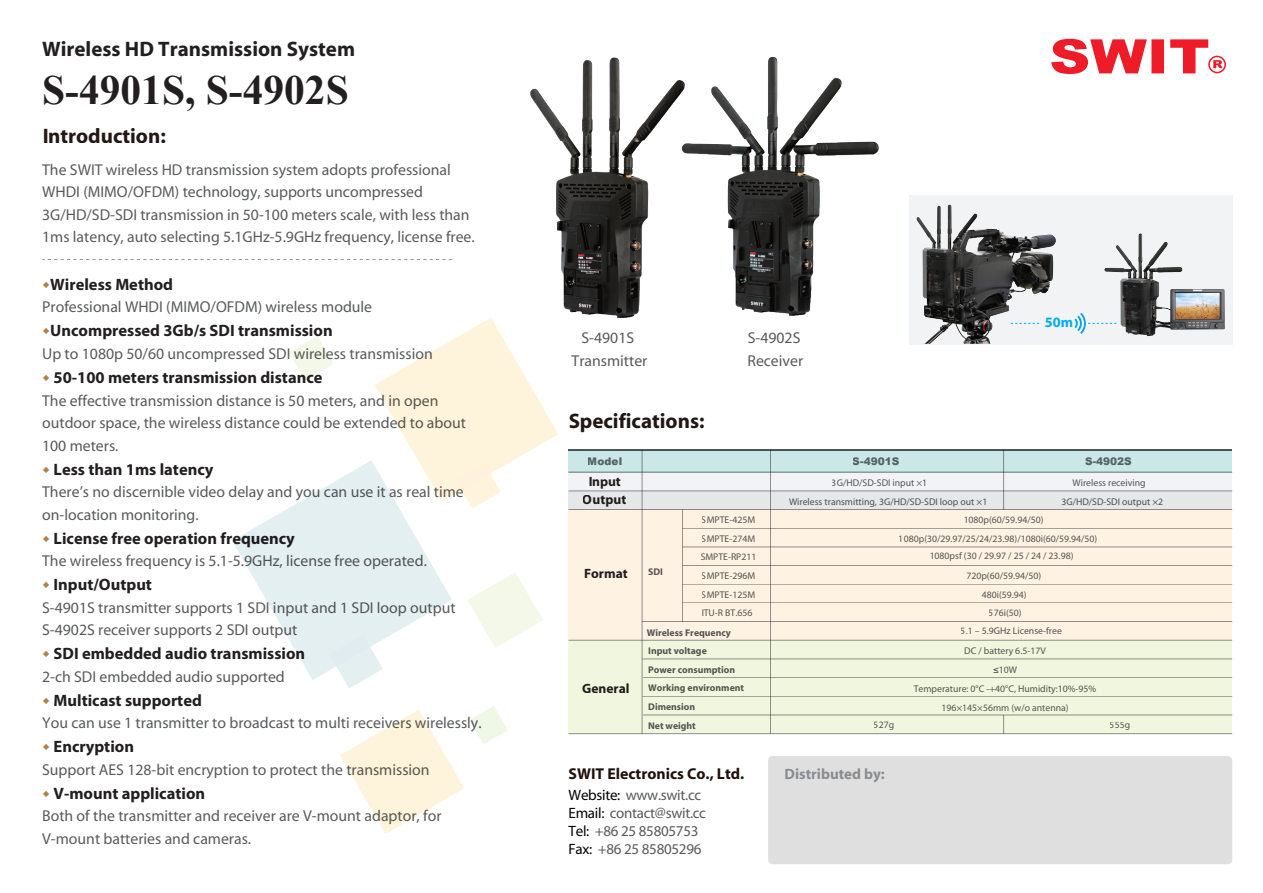
<style>
.page{position:relative;width:1263px;height:893px;background:#fff}
.page>*{position:absolute;margin:0;border:0;box-sizing:border-box;transform-origin:0 0}
.t1{font:700 41.55px "Times New Roman";color:#231f20}
.t2{font:700 21px "Myriad";color:#231f20}
.t3{font:700 21px "Myriad";color:#211814}
.t4{font:700 16.5px "Myriad Pro";color:#231f20}
.t5{font:15.75px/22.5px "Myriad";color:#595a5c}
.t6{font:700 15.75px "Myriad";color:#20110c}
.t7{font:15px/18px "Myriad";letter-spacing:-.02em;color:#595a5b}
.t8{font:700 15px "Myriad";color:#8a8c8f}
.t9{font:700 14.4px "Myriad";color:#00aeef}
.t10{font:700 13.5px "Myriad Pro";color:#231f20}
.t11{font:900 10.5px "Arial";color:#6c6d70}
.t12{font:9.75px/18.8px "Myriad";color:#57585a}
.t13{font:700 9.75px/18.8px "Myriad";color:#57585a}
.s1{font-family:"Microsoft Ya Hei";font-weight:400;font-size:13.5px;color:#ab854d}
.s2{font-family:"Myriad Pro";font-weight:700}
.s3{color:#030303}
</style>
<div class="page">
<div style="left:768px;top:756px;width:464px;height:108px;background:#dfdfdf;border-radius:5px"></div>
<svg style="left:375px;top:318px;width:183px;height:191px"></svg>
<svg style="left:232px;top:460px;width:220px;height:220px;fill:#e4eff2"></svg>
<svg style="left:340px;top:706px;width:168px;height:128px"></svg>
<svg style="left:329px;top:635px;width:54px;height:53px"></svg>
<svg style="left:468px;top:573px;width:75px;height:75px"></svg>
<svg style="left:289px;top:336px;width:44px;height:44px"></svg>
<hr style="left:569px;top:449px;width:663px;height:2px;background:#57585a">
<svg style="left:1051px;top:39px;width:175px;height:35px"></svg>
<div style="left:569px;top:509px;width:663px;height:131px;background:#fef2e3"></div>
<div style="left:569px;top:450px;width:663px;height:22px;background:#c9e8e6"></div>
<div style="left:909px;top:195px;width:323px;height:149px;background:#f2f3f4"></div>
<div style="left:569px;top:471px;width:663px;height:20px;background:#f2f3f4"></div>
<div style="left:569px;top:640px;width:663px;height:94px;background:#f1f6df"></div>
<div style="left:569px;top:491px;width:663px;height:19px;background:#e6e7e9"></div>
<hr style="left:568px;top:509px;width:664px;height:1px;background:#939598">
<hr style="left:568px;top:491px;width:664px;height:1px;background:#939598">
<hr style="left:568px;top:472px;width:664px;height:1px;background:#939598">
<hr style="left:682px;top:528px;width:550px;height:1px;background:#939598">
<hr style="left:682px;top:547px;width:550px;height:1px;background:#939598">
<hr style="left:682px;top:565px;width:550px;height:1px;background:#939598">
<hr style="left:682px;top:584px;width:550px;height:1px;background:#939598">
<hr style="left:682px;top:603px;width:550px;height:1px;background:#939598">
<hr style="left:642px;top:659px;width:590px;height:1px;background:#939598">
<hr style="left:642px;top:621px;width:590px;height:1px;background:#939598">
<hr style="left:568px;top:640px;width:664px;height:1px;background:#939598">
<hr style="left:643px;top:677px;width:589px;height:1px;background:#939598">
<hr style="left:642px;top:696px;width:590px;height:1px;background:#939598">
<hr style="left:643px;top:715px;width:589px;height:1px;background:#939598">
<hr style="left:568px;top:733px;width:664px;height:1px;background:#939598">
<hr style="left:682px;top:509px;width:1px;height:113px;background:#939598">
<hr style="left:770px;top:640px;width:1px;height:94px;background:#939598">
<svg style="left:1003px;top:715px;width:1px;height:19px"></svg>
<hr style="left:1003px;top:450px;width:1px;height:60px;background:#939598">
<hr style="left:770px;top:450px;width:1px;height:190px;background:#939598">
<hr style="left:642px;top:450px;width:1px;height:284px;background:#939598">
<svg style="left:42px;top:259px;width:410px;height:1px"></svg>
<img style="left:916px;top:195px;width:317px;height:149px">
<img style="left:502px;top:57px;width:142px;height:270px">
<img style="left:644px;top:57px;width:235px;height:259px">
<svg style="left:1011px;top:323px;width:28px;height:1px"></svg>
<svg style="left:1074px;top:313px;width:42px;height:21px"></svg>
<h2 class="t2" style="left:42px;top:39px;width:314px">Wireless HD Transmission System</h2>
<h1 class="t1" style="left:42px;top:61px;width:308px">S-4901S, S-4902S</h1>
<h2 class="t3" style="left:42px;top:125px;width:125px">Introduction:</h2>
<p class="t5" style="left:42px;top:159px;width:434px">The SWIT wireless HD transmission system adopts professional WHDI (MIMO/OFDM) technology, supports uncompressed 3G/HD/SD-SDI transmission in 50-100 meters scale, with less than 1ms latency, auto selecting 5.1GHz-5.9GHz frequency, license free.</p>
<p class="t4" style="left:42px;top:274px;width:132px"><span class="s1">◆</span>Wireless Method</p>
<p class="t5" style="left:42px;top:297px;width:331px">Professional WHDI (MIMO/OFDM) wireless module</p>
<p class="t4" style="left:42px;top:320px;width:292px"><span class="s1">◆</span>Uncompressed 3Gb/s SDI transmission</p>
<p class="t5" style="left:42px;top:343px;width:392px">Up to 1080p 50/60 uncompressed SDI wireless transmission</p>
<p class="t4" style="left:42px;top:367px;width:282px"><span class="s1">◆</span> 50-100 meters transmission distance</p>
<p class="t5" style="left:42px;top:390px;width:425px">The effective transmission distance is 50 meters, and in open outdoor space, the wireless distance could be extended to about<br>100 meters.</p>
<p class="t4" style="left:42px;top:458px;width:173px"><span class="s1">◆</span> Less than 1ms latency</p>
<p class="t5" style="left:42px;top:481px;width:423px">There’s no discernible video delay and you can use it as real time on-location monitoring.</p>
<p class="t4" style="left:42px;top:527px;width:254px"><span class="s1">◆</span> License free operation frequency</p>
<p class="t5" style="left:42px;top:550px;width:386px">The wireless frequency is 5.1-5.9GHz, license free operated.</p>
<p class="t4" style="left:42px;top:574px;width:111px"><span class="s1">◆</span> Input/Output</p>
<p class="t5" style="left:42px;top:597px;width:415px">S-4901S transmitter supports 1 SDI input and 1 SDI loop output<br>S-4902S receiver supports 2 SDI output</p>
<p class="t4" style="left:42px;top:643px;width:265px"><span class="s1">◆</span> SDI embedded audio transmission</p>
<p class="t5" style="left:42px;top:666px;width:244px">2-ch SDI embedded audio supported</p>
<p class="t4" style="left:42px;top:689px;width:161px"><span class="s1">◆</span> Multicast supported</p>
<p class="t5" style="left:42px;top:712px;width:441px">You can use 1 transmitter to broadcast to multi receivers wirelessly.</p>
<p class="t4" style="left:42px;top:736px;width:93px"><span class="s1">◆</span> Encryption</p>
<p class="t5" style="left:42px;top:759px;width:389px">Support AES 128-bit encryption to protect the transmission</p>
<p class="t4" style="left:42px;top:782px;width:165px"><span class="s1">◆</span> V-mount application</p>
<p class="t5" style="left:42px;top:805px;width:401px">Both of the transmitter and receiver are V-mount adaptor, for<br>V-mount batteries and cameras.</p>
<p class="t5" style="left:581px;top:328px;width:54px">S-4901S</p>
<p class="t5" style="left:748px;top:328px;width:54px">S-4902S</p>
<p class="t5" style="left:571px;top:350px;width:77px">Transmitter</p>
<p class="t5" style="left:747px;top:350px;width:57px">Receiver</p>
<h2 class="t3" style="left:568px;top:410px;width:138px">Specifications:</h2>
<p class="t11" style="left:588px;top:454px;width:36px">Model</p>
<p class="t9" style="left:1045px;top:315px;width:30px">50m</p>
<p class="t11" style="left:853px;top:454px;width:48px">S-4901S</p>
<p class="t11" style="left:1085px;top:454px;width:48px">S-4902S</p>
<p class="t10" style="left:588px;top:473px;width:34px">Input</p>
<p class="t10" style="left:583px;top:491px;width:45px">Output</p>
<p class="t12" style="left:832px;top:474px;width:97px">3G/HD/SD-SDI input ×1</p>
<p class="t12" style="left:789px;top:492px;width:200px">Wireless transmitting, 3G/HD/SD-SDI loop out ×1</p>
<p class="t12" style="left:1061px;top:474px;width:103px;line-height:18.3px;text-indent:11px">Wireless receiving<br>3G/HD/SD-SDI output ×2</p>
<p class="t12" style="left:702px;top:510px;width:55px">SMPTE-425M</p>
<p class="t12" style="left:964px;top:511px;width:81px">1080p(60/59.94/50)</p>
<p class="t10" style="left:584px;top:564px;width:45px">Format</p>
<p class="t13" style="left:648px;top:562px;width:16px">SDI</p>
<p class="t12" style="left:702px;top:529px;width:55px">SMPTE-274M</p>
<p class="t12" style="left:899px;top:530px;width:200px">1080p(30/29.97/25/24/23.98)/1080i(60/59.94/50)</p>
<p class="t12" style="left:702px;top:567px;width:55px">SMPTE-296M</p>
<p class="t12" style="left:701px;top:604px;width:52px">ITU-R BT.656</p>
<p class="t12" style="left:701px;top:548px;width:57px">SMPTE-RP211</p>
<p class="t12" style="left:929px;top:547px;width:145px">1080psf (30 / 29.97 / 25 / 24 / 23.98)</p>
<p class="t12" style="left:966px;top:566px;width:76px">720p(60/59.94/50)</p>
<p class="t12" style="left:989px;top:604px;width:34px">576i(50)</p>
<p class="t12" style="left:982px;top:586px;width:46px">480i(59.94)</p>
<p class="t12" style="left:702px;top:586px;width:55px">SMPTE-125M</p>
<p class="t13" style="left:647px;top:623px;width:86px">Wireless Frequency</p>
<p class="t12" style="left:961px;top:622px;width:103px">5.1 – 5.9GHz License-free</p>
<p class="t10" style="left:582px;top:679px;width:49px">General</p>
<p class="t13" style="left:648px;top:641px;width:97px">Input voltage<br>Power consumption<br>Working environment<br>Dimension<br>Net weight</p>
<p class="t12" style="left:914px;top:642px;width:184px;text-align:center">DC / battery 6.5-17V<br><span class="s2">≤</span>10W<br>Temperature: 0°C -+40°C, Humidity:10%-95%<br>196×145×56mm (w/o antenna)</p>
<p class="t12" style="left:874px;top:716px;width:22px">527g</p>
<p class="t12" style="left:1110px;top:716px;width:22px">555g</p>
<p class="t6" style="left:569px;top:765px;width:177px">SWIT Electronics Co., Ltd.</p>
<p class="t7" style="left:569px;top:786px;width:139px"><span class="s3">Website:</span> www.swit.cc<br><span class="s3">Email:</span> contact@swit.cc<br><span class="s3">Tel:</span> +86 25 85805753<br><span class="s3">Fax:</span> +86 25 85805296</p>
<p class="t8" style="left:785px;top:766px;width:102px">Distributed by:</p>
</div>
